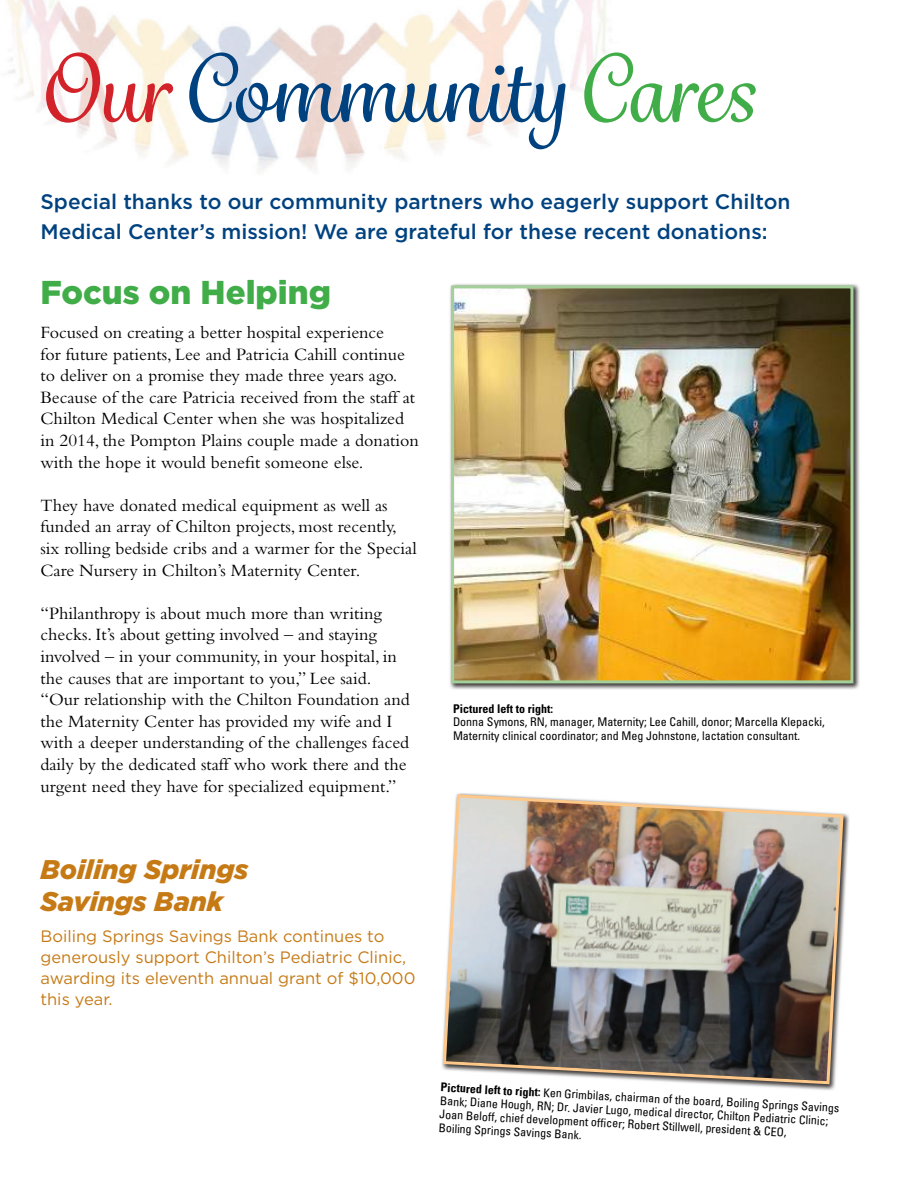
<style>
.page{position:relative;width:918px;height:1188px;background:#fff}
.page>*{position:absolute;margin:0;border:0;box-sizing:border-box;transform-origin:0 0}
.t1{font:500 90px "Grafolita Script";color:#004280}
.t2{font:900 33px "Gotham";color:#41ad49}
.t3{font:italic 900 27px/32.4px "Gotham";color:#c67a15}
.t4{font:500 21px/30px "Gotham";color:#004280}
.t5{font:18px/21.6px "Bembo";color:#000}
.t6{font:16.5px/21px "Gotham";color:#c67a15}
.t7{font:condensed 12px/13.5px "Univers";color:#000}
.t8{font:700 condensed 12px "Univers";color:#000}
.s1{color:#d2232a}
.s2{color:#41ad49}
.s3{font-weight:700}
</style>
<div class="page">
<img style="left:7px;top:0;width:600px;height:170px">
<img style="left:450px;top:284px;width:410px;height:406px">
<img style="left:455px;top:289px;width:394px;height:390px">
<div style="left:451px;top:285px;width:402px;height:398px;border:3px solid #a4ce9a"></div>
<img style="left:800px;top:842px;width:48px;height:248px">
<img style="left:442px;top:793px;width:403px;height:293px">
<h1 class="t1" style="left:40px;top:31px;width:716px"><span class="s1">Our</span> Community<span class="s2">Cares</span></h1>
<p class="t4" style="left:40px;top:186px;width:752px">Special thanks to our community partners who eagerly support Chilton<br>Medical Center’s mission! We are grateful for these recent donations:</p>
<h2 class="t2" style="left:40px;top:269px;width:292px">Focus on Helping</h2>
<p class="t5" style="left:40px;top:321px;width:380px">Focused on creating a better hospital experience<br>for future patients, Lee and Patricia Cahill continue to deliver on a promise they made three years ago.<br>Because of the care Patricia received from the staff at Chilton Medical Center when she was hospitalized in 2014, the Pompton Plains couple made a donation with the hope it would benefit someone else.</p>
<p class="t5" style="left:40px;top:494px;width:378px">They have donated medical equipment as well as funded an array of Chilton projects, most recently, six rolling bedside cribs and a warmer for the Special Care Nursery in Chilton’s Maternity Center.</p>
<p class="t5" style="left:40px;top:602px;width:371px">“Philanthropy is about much more than writing checks. It’s about getting involved – and staying involved – in your community, in your hospital, in the causes that are important to you,” Lee said. “Our relationship with the Chilton Foundation and the Maternity Center has provided my wife and I with a deeper understanding of the challenges faced daily by the dedicated staff who work there and the urgent need they have for specialized equipment.”</p>
<h3 class="t3" style="left:40px;top:852px;width:209px">Boiling Springs<br>Savings Bank</h3>
<p class="t6" style="left:40px;top:925px;width:376px">Boiling Springs Savings Bank continues to generously support Chilton’s Pediatric Clinic, awarding its eleventh annual grant of $10,000 this year.</p>
<p class="t8" style="left:453px;top:701px;width:102px">Pictured left to right:</p>
<p class="t7" style="left:453px;top:715px;width:373px">Donna Symons, RN, manager, Maternity; Lee Cahill, donor; Marcella Klepacki,<br>Maternity clinical coordinator; and Meg Johnstone, lactation consultant.</p>
<p class="t7" style="left:441px;top:1080px;width:401px;rotate:3deg"><span class="s3">Pictured left to right:</span> Ken Grimbilas, chairman of the board, Boiling Springs Savings Bank; Diane Hough, RN; Dr. Javier Lugo, medical director, Chilton Pediatric Clinic; Joan Beloff, chief development offi cer; Robert Stillwell, president &amp; CEO,<br>Boiling Springs Savings Bank.</p>
</div>
